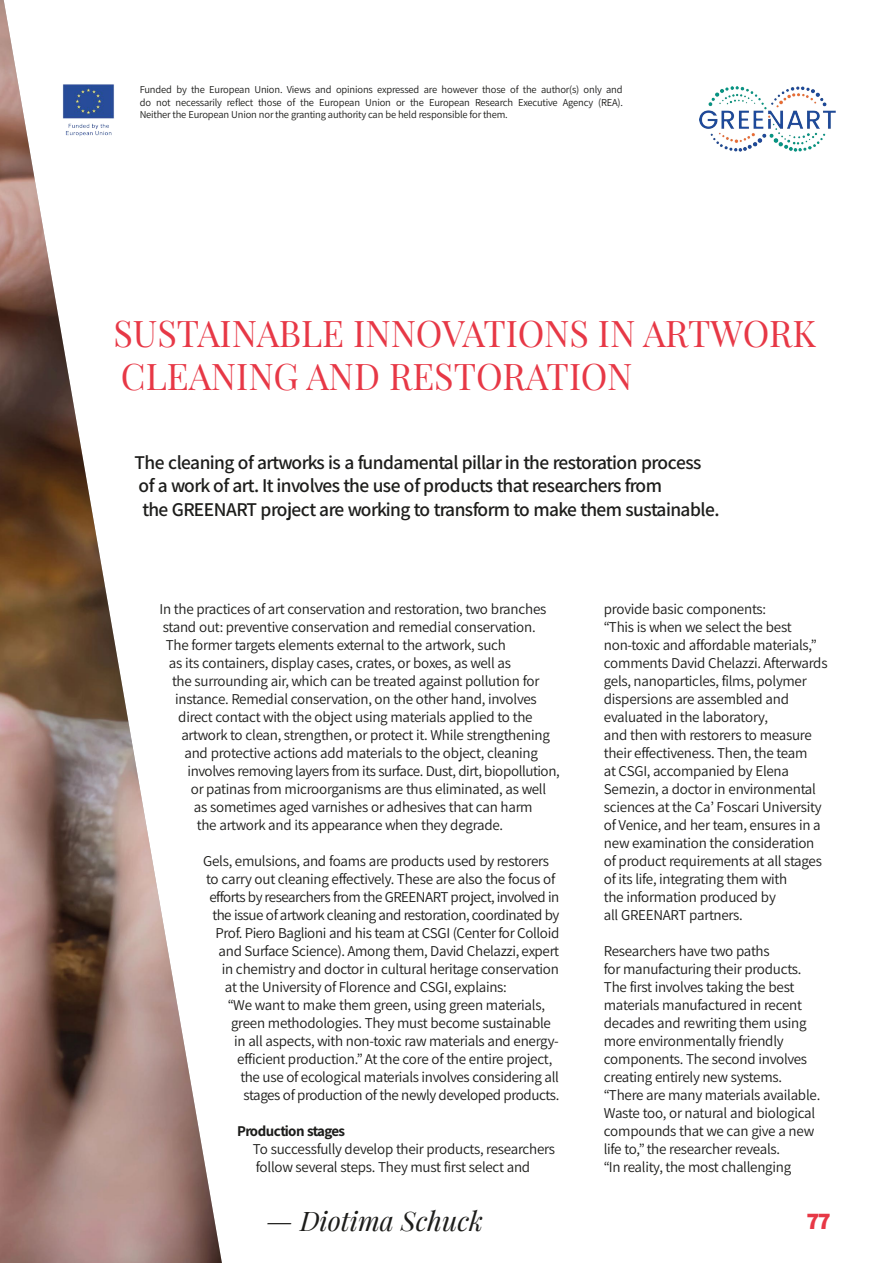
<style>
.page{position:relative;width:893px;height:1263px;background:#fff}
.page>*{position:absolute;margin:0;border:0;box-sizing:border-box;transform-origin:0 0}
.t1{font:36px/43.2px "Playfair Display";color:#e73846}
.t2{font:italic 27px "Playfair Display";color:#1d1d1b}
.t3{font:800 24px "Assistant Roman";color:#e73846}
.t4{font:600 19.5px/23.4px "Assistant Roman";letter-spacing:-.03em;color:#1d1d1b}
.t5{font:15px/18px "Assistant Roman";letter-spacing:-.02em;color:#1d1d1b}
.t6{font:700 15px "Assistant Roman";letter-spacing:-.045em;color:#1d1d1b}
.t7{font:10.5px/12.6px "Assistant Roman";letter-spacing:-.02em;color:#1d1d1b;text-align:justify}
</style>
<div class="page">
<img style="left:0;top:0;width:222px;height:1263px">
<img style="left:58px;top:79px;width:62px;height:63px">
<img style="left:699px;top:86px;width:136px;height:65px">
<p class="t7" style="left:140px;top:83px;width:485px">Funded by the European Union. Views and opinions expressed are however those of the author(s) only and do not necessarily reflect those of the European Union or the European Research Executive Agency (REA).<br>Neither the European Union nor the granting authority can be held responsible for them.</p>
<h1 class="t1" style="left:113px;top:311px;width:704px">SUSTAINABLE INNOVATIONS IN ARTWORK<br>CLEANING AND RESTORATION</h1>
<h3 class="t4" style="left:134px;top:450px;width:587px">The cleaning of artworks is a fundamental pillar in the restoration process of a work of art. It involves the use of products that researchers from<br>the GREENART project are working to transform to make them sustainable.</h3>
<p class="t5" style="left:160px;top:600px;width:388px">In the practices of art conservation and restoration, two branches</p>
<p class="t5" style="left:163px;top:618px;width:374px">stand out: preventive conservation and remedial conservation.</p>
<p class="t5" style="left:166px;top:636px;width:342px">The former targets elements external to the artwork, such</p>
<p class="t5" style="left:169px;top:654px;width:344px">as its containers, display cases, crates, or boxes, as well as</p>
<p class="t5" style="left:172px;top:672px;width:369px">the surrounding air, which can be treated against pollution for</p>
<p class="t5" style="left:175px;top:690px;width:363px">instance. Remedial conservation, on the other hand, involves</p>
<p class="t5" style="left:178px;top:708px;width:356px">direct contact with the object using materials applied to the</p>
<p class="t5" style="left:181px;top:726px;width:370px">artwork to clean, strengthen, or protect it. While strengthening</p>
<p class="t5" style="left:184px;top:744px;width:355px">and protective actions add materials to the object, cleaning</p>
<p class="t5" style="left:188px;top:762px;width:374px">involves removing layers from its surface. Dust, dirt, biopollution,</p>
<p class="t5" style="left:191px;top:780px;width:357px">or patinas from microorganisms are thus eliminated, as well</p>
<p class="t5" style="left:194px;top:798px;width:340px">as sometimes aged varnishes or adhesives that can harm</p>
<p class="t5" style="left:197px;top:816px;width:308px">the artwork and its appearance when they degrade.</p>
<p class="t5" style="left:203px;top:852px;width:347px">Gels, emulsions, and foams are products used by restorers</p>
<p class="t5" style="left:206px;top:870px;width:351px">to carry out cleaning effectively. These are also the focus of</p>
<p class="t5" style="left:209px;top:888px;width:352px">efforts by researchers from the GREENART project, involved in</p>
<p class="t5" style="left:212px;top:906px;width:349px">the issue of artwork cleaning and restoration, coordinated by</p>
<p class="t5" style="left:216px;top:924px;width:345px">Prof. Piero Baglioni and his team at CSGI (Center for Colloid</p>
<p class="t5" style="left:219px;top:942px;width:342px">and Surface Science). Among them, David Chelazzi, expert</p>
<p class="t5" style="left:222px;top:960px;width:339px">in chemistry and doctor in cultural heritage conservation</p>
<p class="t5" style="left:225px;top:978px;width:284px">at the University of Florence and CSGI, explains:</p>
<p class="t5" style="left:228px;top:996px;width:318px">“We want to make them green, using green materials,</p>
<p class="t5" style="left:231px;top:1014px;width:321px">green methodologies. They must become sustainable</p>
<p class="t5" style="left:234px;top:1032px;width:326px">in all aspects, with non-toxic raw materials and energy-</p>
<p class="t5" style="left:237px;top:1050px;width:317px">efficient production.” At the core of the entire project,</p>
<p class="t5" style="left:240px;top:1068px;width:320px">the use of ecological materials involves considering all</p>
<p class="t5" style="left:243px;top:1086px;width:317px">stages of production of the newly developed products.</p>
<p class="t5" style="left:253px;top:1140px;width:304px">To successfully develop their products, researchers follow several steps. They must first select and</p>
<p class="t6" style="left:237px;top:1121px;width:109px">Production stages</p>
<h2 class="t2" style="left:266px;top:1202px;width:218px">— Diotima Schuck</h2>
<p class="t5" style="left:604px;top:600px;width:225px">provide basic components:<br>“This is when we select the best non-toxic and affordable materials,” comments David Chelazzi. Afterwards gels, nanoparticles, films, polymer dispersions are assembled and evaluated in the laboratory,<br>and then with restorers to measure their effectiveness. Then, the team<br>at CSGI, accompanied by Elena Semezin, a doctor in environmental sciences at the Ca’ Foscari University of Venice, and her team, ensures in a new examination the consideration of product requirements at all stages of its life, integrating them with<br>the information produced by<br>all GREENART partners.</p>
<p class="t5" style="left:604px;top:942px;width:218px">Researchers have two paths<br>for manufacturing their products.<br>The first involves taking the best materials manufactured in recent decades and rewriting them using more environmentally friendly components. The second involves creating entirely new systems. “There are many materials available.<br>Waste too, or natural and biological compounds that we can give a new life to,” the researcher reveals.<br>“In reality, the most challenging</p>
<h3 class="t3" style="left:807px;top:1205px;width:26px">77</h3>
</div>
